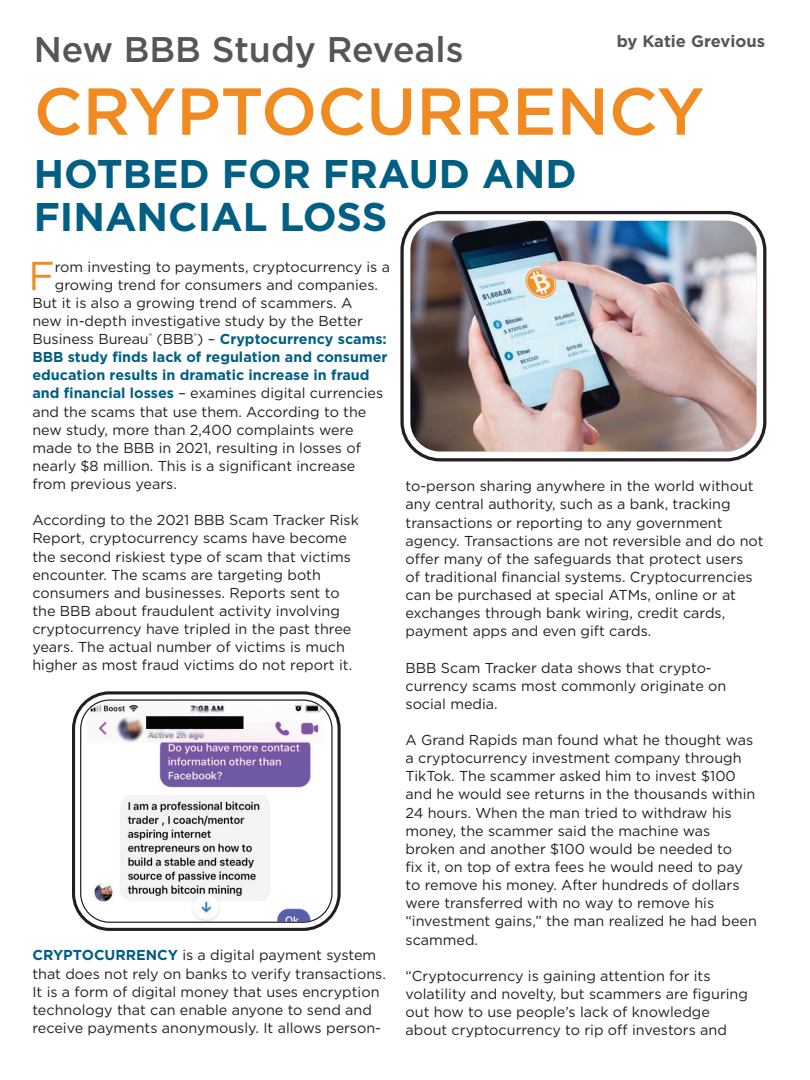
<style>
.page{position:relative;width:810px;height:1080px;background:#fff}
.page>*{position:absolute;margin:0;border:0;box-sizing:border-box;transform-origin:0 0}
.t1{font:500 66.25px "Gotham";color:#f08b21}
.t2{font:40.25px "Gotham";color:#f08b21}
.t3{font:700 40px/42.5px "Gotham";color:#015f84}
.t4{font:500 35.62px "Gotham";color:#54565a}
.t5{font:700 16.5px "Gotham";color:#54565a}
.t6{font:14.38px/18.1px "Gotham";color:#231f20}
.t7{font:700 14.38px "Gotham";color:#015f84}
.s1{font-weight:700;color:#015f84}
</style>
<div class="page">
<div style="left:400px;top:211px;width:366px;height:250px;border:10px solid #231f20;border-radius:35px"></div>
<img style="left:410px;top:221px;width:347px;height:231px">
<div style="left:404px;top:214px;width:359px;height:244px;border:7px solid #fff;border-radius:33px"></div>
<div style="left:72px;top:691px;width:269px;height:240px;border:9px solid #231f20;border-radius:33px"></div>
<div style="left:75px;top:694px;width:263px;height:234px;border:6px solid #fff;border-radius:31px"></div>
<img style="left:81px;top:701px;width:250px;height:221px">
<div style="left:80px;top:699px;width:253px;height:224px;border:1px solid #231f20;border-radius:29px"></div>
<p class="t5" style="left:617px;top:30px;width:150px">by Katie Grevious</p>
<h3 class="t4" style="left:34px;top:26px;width:431px">New BBB Study Reveals</h3>
<h1 class="t1" style="left:34px;top:68px;width:672px">CRYPTOCURRENCY</h1>
<h3 class="t3" style="left:34px;top:153px;width:544px">HOTBED FOR FRAUD AND<br>FINANCIAL LOSS</h3>
<h2 class="t2" style="left:28px;top:250px;width:28px">F</h2>
<p class="t6" style="left:55px;top:257px;width:337px">rom investing to payments, cryptocurrency is a</p>
<p class="t6" style="left:55px;top:275px;width:325px">growing trend for consumers and companies.</p>
<p class="t6" style="left:32px;top:293px;width:321px">But it is also a growing trend of scammers. A</p>
<p class="t6" style="left:32px;top:312px;width:332px">new in-depth investigative study by the Better</p>
<p class="t6" style="left:32px;top:330px;width:356px">Business Bureau<sup>®</sup> (BBB<sup>®</sup>) – <span class="s1">Cryptocurrency scams:</span></p>
<p class="t7" style="left:32px;top:348px;width:357px">BBB study finds lack of regulation and consumer</p>
<p class="t7" style="left:32px;top:366px;width:339px">education results in dramatic increase in fraud</p>
<p class="t6" style="left:32px;top:384px;width:352px"><span class="s1">and financial losses</span> – examines digital currencies</p>
<p class="t6" style="left:32px;top:402px;width:336px">and the scams that use them. According to the</p>
<p class="t6" style="left:32px;top:420px;width:323px">new study, more than 2,400 complaints were</p>
<p class="t6" style="left:32px;top:438px;width:330px">made to the BBB in 2021, resulting in losses of</p>
<p class="t6" style="left:32px;top:457px;width:325px">nearly $8 million. This is a significant increase</p>
<p class="t6" style="left:32px;top:475px;width:146px">from previous years.</p>
<p class="t6" style="left:32px;top:511px;width:328px">According to the 2021 BBB Scam Tracker Risk Report, cryptocurrency scams have become the second riskiest type of scam that victims encounter. The scams are targeting both consumers and businesses. Reports sent to the BBB about fraudulent activity involving cryptocurrency have tripled in the past three years. The actual number of victims is much higher as most fraud victims do not report it.</p>
<p class="t6" style="left:32px;top:946px;width:355px"><span class="s1">CRYPTOCURRENCY</span> is a digital payment system that does not rely on banks to verify transactions.<br>It is a form of digital money that uses encryption technology that can enable anyone to send and receive payments anonymously. It allows person-</p>
<p class="t6" style="left:406px;top:477px;width:360px">to-person sharing anywhere in the world without any central authority, such as a bank, tracking transactions or reporting to any government agency. Transactions are not reversible and do not offer many of the safeguards that protect users<br>of traditional financial systems. Cryptocurrencies can be purchased at special ATMs, online or at exchanges through bank wiring, credit cards, payment apps and even gift cards.</p>
<p class="t6" style="left:406px;top:658px;width:322px">BBB Scam Tracker data shows that crypto&shy;currency scams most commonly originate on social media.</p>
<p class="t6" style="left:406px;top:731px;width:353px">A Grand Rapids man found what he thought was a cryptocurrency investment company through TikTok. The scammer asked him to invest $100 and he would see returns in the thousands within 24 hours. When the man tried to withdraw his money, the scammer said the machine was broken and another $100 would be needed to<br>fix it, on top of extra fees he would need to pay to remove his money. After hundreds of dollars were transferred with no way to remove his “investment gains,” the man realized he had been scammed.</p>
<p class="t6" style="left:406px;top:966px;width:344px">“Cryptocurrency is gaining attention for its volatility and novelty, but scammers are figuring out how to use people’s lack of knowledge about cryptocurrency to rip off investors and</p>
</div>
